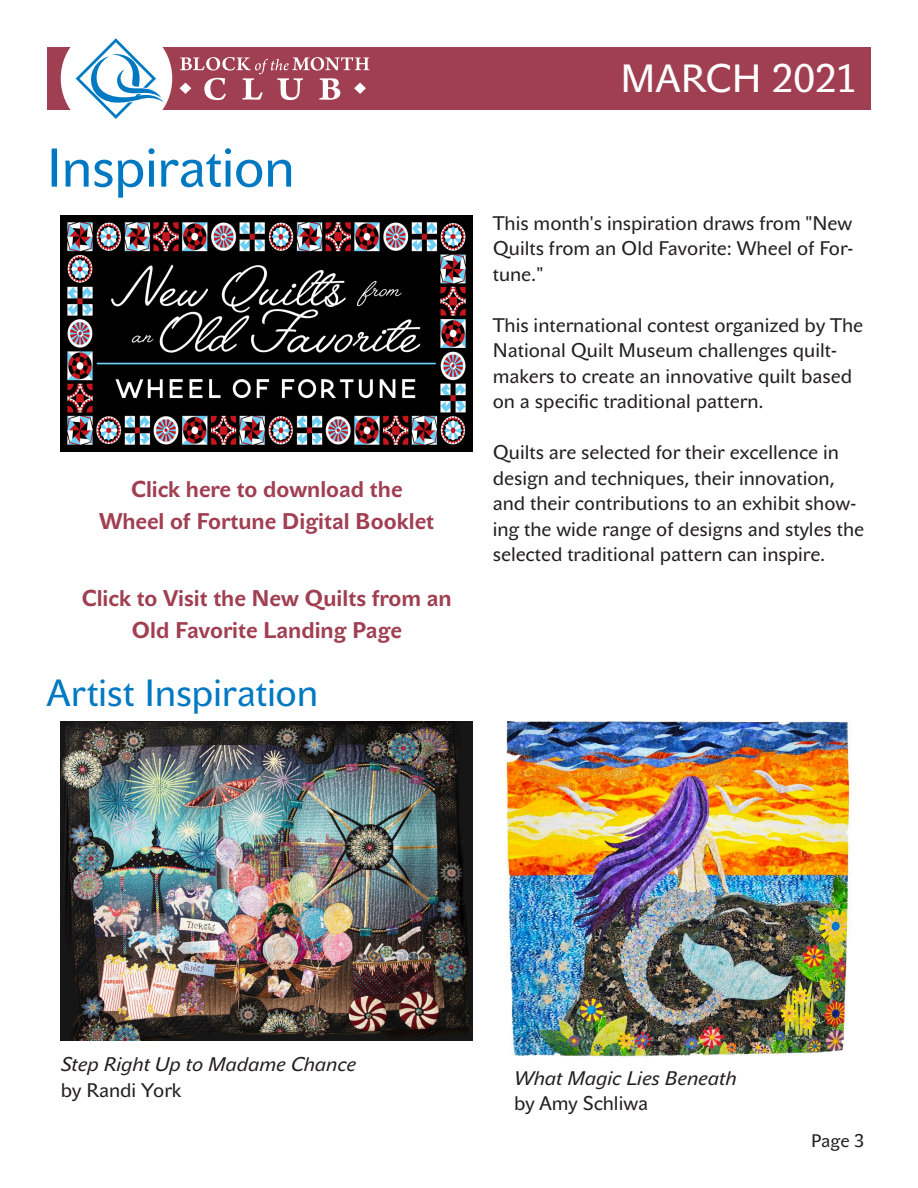
<style>
.page{position:relative;width:918px;height:1188px;background:#fff}
.page>*{position:absolute;margin:0;border:0;box-sizing:border-box;transform-origin:0 0}
.Page_title{font:54px "John Sans Text Pro";letter-spacing:-.015em;color:#0079c2}
.Month_for_header{font:39px "John Sans Text Pro";letter-spacing:.005em;color:#fff}
.Page_title-2{font:37.5px "John Sans Text Pro";letter-spacing:-.01em;color:#0079c2}
.t1{font:700 22.5px/31.5px "John Sans Text Pro";color:#a03f51;text-align:center}
.t2{font:19.5px/25.5px "John Sans Text Pro";color:#231f20}
.t3{font:italic 19.5px/25.5px "John Sans Text Pro";color:#231f20}
.t4{font:18px "John Sans Text Pro";color:#231f20}
.s1{font-style:normal}
</style>
<div class="page">
<div style="left:47px;top:47px;width:824px;height:62px;background:#a03f51"></div>
<div style="left:61px;top:23px;width:111px;height:111px;background:#fff;border-radius:50%"></div>
<svg style="left:76px;top:38px;width:88px;height:81px"></svg>
<svg style="left:180px;top:57px;width:190px;height:43px"></svg>
<img style="left:61px;top:216px;width:411px;height:235px">
<img style="left:61px;top:721px;width:411px;height:320px">
<img style="left:506px;top:721px;width:345px;height:336px">
<p class="Page_title" style="left:47px;top:137px;width:250px">Inspiration</p>
<p class="t1" style="left:131px;top:474px;width:273px">Click here to download the</p>
<p class="t1" style="left:99px;top:505px;width:337px">Wheel of Fortune Digital Booklet</p>
<p class="t1" style="left:82px;top:583px;width:372px">Click to Visit the New Quilts from an<br>Old Favorite Landing Page</p>
<p class="Page_title-2" style="left:47px;top:671px;width:273px">Artist Inspiration</p>
<p class="Month_for_header" style="left:621px;top:56px;width:238px">MARCH 2021</p>
<p class="t2" style="left:493px;top:210px;width:362px;text-align:justify">This month's inspiration draws from "New Quilts from an Old Favorite: Wheel of For&shy;tune."</p>
<p class="t2" style="left:493px;top:312px;width:372px">This international contest organized by The National Quilt Museum challenges quilt&shy;makers to create an innovative quilt based on a specific traditional pattern.</p>
<p class="t2" style="left:493px;top:440px;width:373px">Quilts are selected for their excellence in design and techniques, their innovation, and their contributions to an exhibit show&shy;ing the wide range of designs and styles the selected traditional pattern can inspire.</p>
<p class="t3" style="left:61px;top:1052px;width:297px">Step Right Up to Madame Chance <span class="s1">by Randi York</span></p>
<p class="t3" style="left:514px;top:1065px;width:224px">What Magic Lies Beneath <span class="s1">by Amy Schliwa</span></p>
<p class="t4" style="left:811px;top:1130px;width:54px">Page 3</p>
</div>
